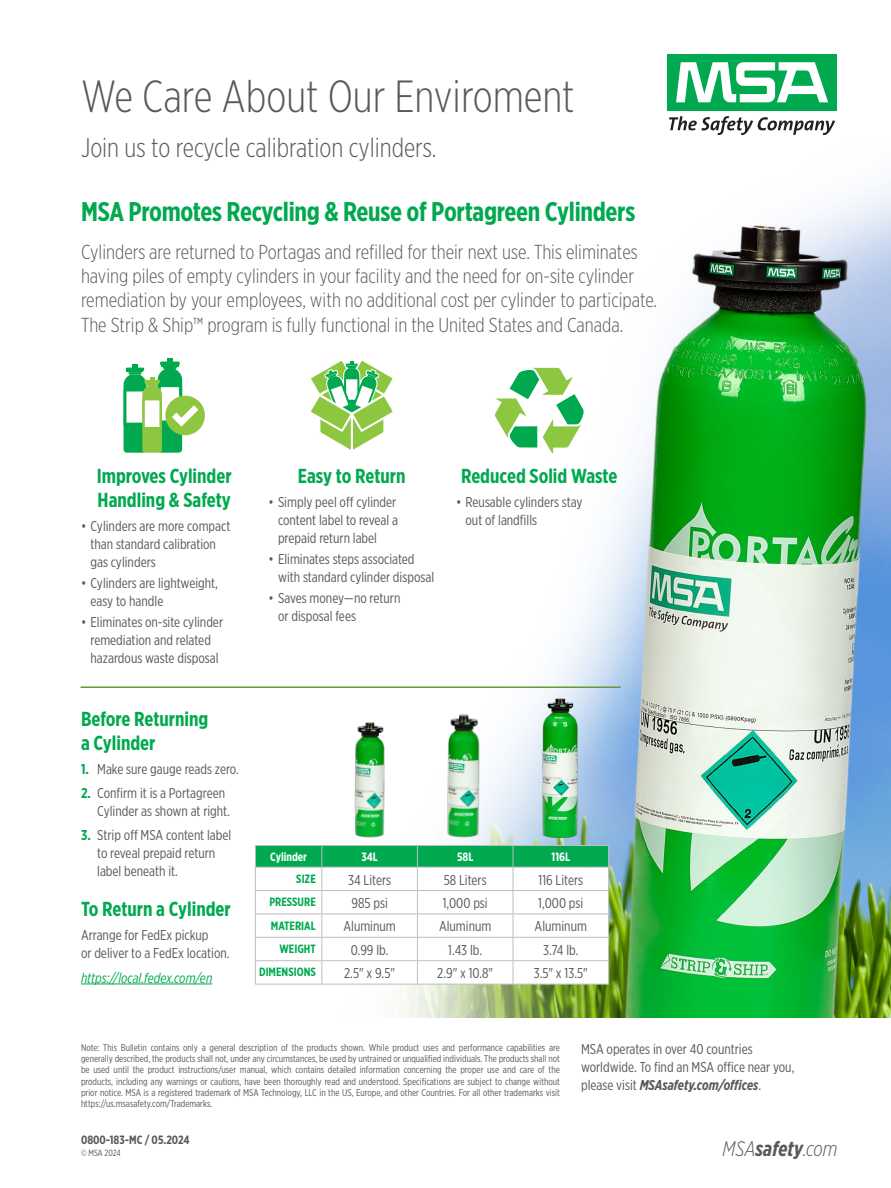
<style>
.page{position:relative;width:891px;height:1188px;background:#fff}
.page>*{position:absolute;margin:0;border:0;box-sizing:border-box;transform-origin:0 0}
.t1{font:300 45px "Gotham X Narrow";color:#58595b}
.t2{font:700 27px "Gotham X Narrow";letter-spacing:-.01em;color:#00a94f}
.t3{font:300 27px "Gotham X Narrow";color:#58595b}
.t4{font:italic 300 21px "Gotham X Narrow";letter-spacing:-.005em;color:#58595b}
.t5{font:300 20.25px/24.3px "Gotham X Narrow";color:#58595b}
.t6{font:700 20.25px/24px "Gotham X Narrow";color:#00a94f}
.t7{font:14.25px/18px "Gotham X Narrow";color:#58595b}
.t8{font:italic 14.25px "Gotham X Narrow";color:#00a94f}
.t9{font:700 12px "Gotham X Narrow";color:#00a94f}
.t10{font:700 12px "Gotham X Narrow";color:#58595b}
.t11{font:700 12px "Gotham X Narrow";color:#fff}
.t12{font:9.75px/11.2px "Gotham X Narrow";color:#58595b;text-align:justify}
.t13{font:9px "Gotham X Narrow";letter-spacing:-.01em;color:#58595b}
.s1{font-weight:700;color:#00a94f}
.s2{font-weight:700;font-style:italic}
.s3{font-weight:700}
</style>
<div class="page">
<img style="left:80px;top:183px;width:811px;height:834px">
<div style="left:667px;top:54px;width:170px;height:57px;background:#00a94f"></div>
<svg style="left:676px;top:62px;width:152px;height:40px"></svg>
<svg style="left:669px;top:116px;width:166px;height:19px"></svg>
<div style="left:165px;top:396px;width:40px;height:39px;background:#8dc63f;border-radius:50%"></div>
<svg style="left:124px;top:358px;width:74px;height:95px"></svg>
<svg style="left:308px;top:358px;width:87px;height:95px"></svg>
<svg style="left:495px;top:368px;width:89px;height:85px"></svg>
<hr style="left:81px;top:984px;width:131px;height:1px;background:#00a94f">
<hr style="left:255px;top:845px;width:67px;height:1px;background:#bcbec0">
<hr style="left:322px;top:845px;width:95px;height:1px;background:#bcbec0">
<hr style="left:417px;top:845px;width:96px;height:1px;background:#bcbec0">
<hr style="left:513px;top:845px;width:96px;height:1px;background:#bcbec0">
<svg style="left:255px;top:846px;width:354px;height:138px"></svg>
<hr style="left:255px;top:984px;width:67px;height:1px;background:#bcbec0">
<hr style="left:322px;top:984px;width:95px;height:1px;background:#bcbec0">
<hr style="left:417px;top:984px;width:96px;height:1px;background:#bcbec0">
<hr style="left:513px;top:984px;width:96px;height:1px;background:#bcbec0">
<img style="left:353px;top:719px;width:34px;height:120px">
<img style="left:446px;top:712px;width:36px;height:127px">
<img style="left:541px;top:696px;width:38px;height:144px">
<hr style="left:81px;top:686px;width:539px;height:2px;background:#693">
<h1 class="t1" style="left:81px;top:70px;width:495px">We Care About Our Enviroment</h1>
<h2 class="t3" style="left:81px;top:131px;width:357px">Join us to recycle calibration cylinders.</h2>
<h2 class="t2" style="left:81px;top:195px;width:556px">MSA Promotes Recycling &amp; Reuse of Portagreen Cylinders</h2>
<p class="t5" style="left:81px;top:239px;width:578px">Cylinders are returned to Portagas and refilled for their next use. This eliminates having piles of empty cylinders in your facility and the need for on-site cylinder remediation by your employees, with no additional cost per cylinder to participate.<br>The Strip &amp; Ship™ program is fully functional in the United States and Canada.</p>
<h3 class="t6" style="left:97px;top:464px;width:136px">Improves Cylinder<br>Handling &amp; Safety</h3>
<p class="t7" style="left:91px;top:517px;width:141px;text-indent:-10px">• Cylinders are more compact than standard calibration gas cylinders</p>
<p class="t7" style="left:91px;top:574px;width:129px;text-indent:-10px">• Cylinders are lightweight, easy to handle</p>
<p class="t7" style="left:81px;top:613px;width:144px;text-align:center">• Eliminates on-site cylinder remediation and related hazardous waste disposal</p>
<h3 class="t6" style="left:81px;top:707px;width:129px">Before Returning a Cylinder</h3>
<p class="t7" style="left:81px;top:760px;width:160px"><span class="s1">1.</span> Make sure gauge reads zero.</p>
<p class="t7" style="left:97px;top:784px;width:134px;text-indent:-16px"><span class="s1">2.</span> Confirm it is a Portagreen<br>Cylinder as shown at right.</p>
<p class="t7" style="left:97px;top:826px;width:136px;text-indent:-16px"><span class="s1">3.</span> Strip off MSA content label to reveal prepaid return label beneath it.</p>
<h3 class="t6" style="left:81px;top:897px;width:151px">To Return a Cylinder</h3>
<p class="t7" style="left:81px;top:926px;width:150px">Arrange for FedEx pickup<br>or deliver to a FedEx location.</p>
<p class="t8" style="left:81px;top:969px;width:133px">https://local.fedex.com/en</p>
<h3 class="t6" style="left:298px;top:464px;width:109px">Easy to Return</h3>
<p class="t7" style="left:278px;top:493px;width:121px;text-align:justify;text-indent:-10px">• Simply peel off cylinder content label to reveal a prepaid return label</p>
<p class="t7" style="left:278px;top:550px;width:158px;text-indent:-10px">• Eliminates steps associated with standard cylinder disposal</p>
<p class="t7" style="left:278px;top:589px;width:124px;text-indent:-10px">• Saves money—no return or disposal fees</p>
<h3 class="t6" style="left:461px;top:464px;width:158px">Reduced Solid Waste</h3>
<p class="t7" style="left:466px;top:493px;width:118px;text-indent:-10px">• Reusable cylinders stay out of landfills</p>
<p class="t11" style="left:270px;top:850px;width:38px">Cylinder</p>
<p class="t11" style="left:361px;top:850px;width:18px">34L</p>
<p class="t11" style="left:457px;top:850px;width:18px">58L</p>
<p class="t11" style="left:552px;top:850px;width:20px">116L</p>
<p class="t9" style="left:296px;top:871px;width:21px">SIZE</p>
<p class="t7" style="left:348px;top:870px;width:44px">34 Liters</p>
<p class="t7" style="left:444px;top:870px;width:44px">58 Liters</p>
<p class="t7" style="left:539px;top:870px;width:46px">116 Liters</p>
<p class="t9" style="left:269px;top:895px;width:48px">PRESSURE</p>
<p class="t7" style="left:351px;top:894px;width:38px">985 psi</p>
<p class="t7" style="left:443px;top:894px;width:47px">1,000 psi</p>
<p class="t7" style="left:538px;top:894px;width:47px">1,000 psi</p>
<p class="t9" style="left:271px;top:918px;width:46px">MATERIAL</p>
<p class="t7" style="left:343px;top:917px;width:54px">Aluminum</p>
<p class="t7" style="left:439px;top:917px;width:54px">Aluminum</p>
<p class="t7" style="left:535px;top:917px;width:54px">Aluminum</p>
<p class="t9" style="left:279px;top:941px;width:38px">WEIGHT</p>
<p class="t7" style="left:351px;top:941px;width:39px">0.99 lb.</p>
<p class="t7" style="left:448px;top:941px;width:36px">1.43 lb.</p>
<p class="t7" style="left:543px;top:941px;width:37px">3.74 lb.</p>
<p class="t9" style="left:259px;top:965px;width:58px">DIMENSIONS</p>
<p class="t7" style="left:344px;top:964px;width:52px">2.5" x 9.5"</p>
<p class="t7" style="left:437px;top:964px;width:57px">2.9" x 10.8"</p>
<p class="t7" style="left:534px;top:964px;width:56px">3.5" x 13.5"</p>
<p class="t12" style="left:81px;top:1042px;width:481px">Note: This Bulletin contains only a general description of the products shown. While product uses and performance capabilities are generally described, the products shall not, under any circumstances, be used by untrained or unqualified individuals. The products shall not be used until the product instructions/user manual, which contains detailed information concerning the proper use and care of the products, including any warnings or cautions, have been thoroughly read and understood. Specifications are subject to change without prior notice. MSA is a registered trademark of MSA Technology, LLC in the US, Europe, and other Countries. For all other trademarks visit https://us.msasafety.com/Trademarks.</p>
<p class="t10" style="left:81px;top:1132px;width:110px">0800-183-MC / 05.2024</p>
<p class="t13" style="left:81px;top:1147px;width:41px">© MSA 2024</p>
<p class="t7" style="left:581px;top:1040px;width:215px">MSA operates in over 40 countries worldwide. To find an MSA office near you, please visit <span class="s2">MSAsafety.com/offices</span>.</p>
<h3 class="t4" style="left:722px;top:1136px;width:116px">MSA<span class="s3">safety</span>.com</h3>
</div>
